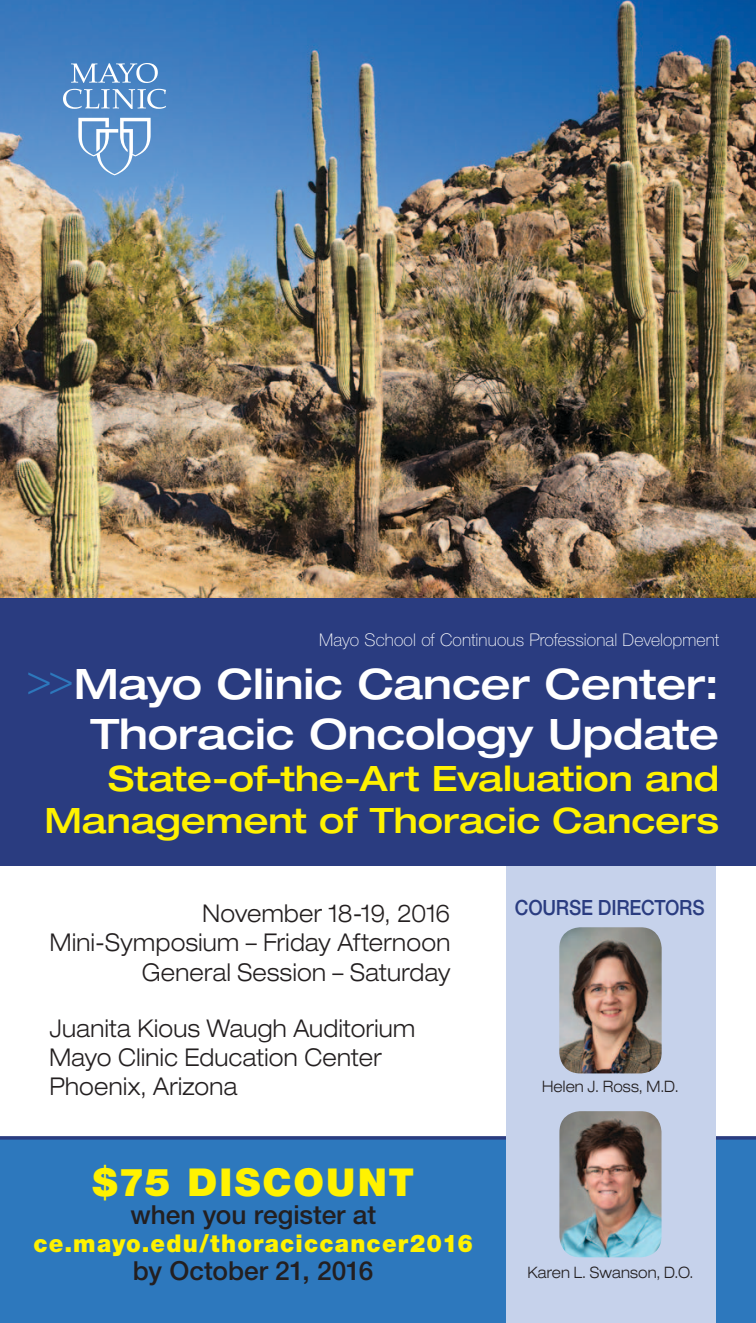
<style>
.page{position:relative;width:756px;height:1323px;background:#fff}
.page>*{position:absolute;margin:0;border:0;box-sizing:border-box;transform-origin:0 0}
.T2_Title{font:500 expanded 42px/50.4px "Helvetica Neue LT Std";letter-spacing:-.005em;color:#fff;text-align:right}
.t1{font:900 38.5px "Helvetica Neue LT Std";letter-spacing:.055em;color:#fff200}
.T2_Title-2{font:500 expanded 35px/42px "Helvetica Neue LT Std";color:#fff200;text-align:right}
.t2{font:500 26.25px "Helvetica Neue LT Std";color:#231f20}
.HD1_Heading{font:300 expanded 24.5px/29.4px "Helvetica Neue LT Std";letter-spacing:.015em;color:#231f20;scale:.9 1}
.t3{font:900 24.5px "Helvetica Neue LT Std";letter-spacing:.05em;color:#fff200;scale:.95 1}
.HD1_Heading-2{font:500 21px "Helvetica Neue LT Std";letter-spacing:-.01em;color:#2a3c80;scale:.9 1}
.CT1_Caption{font:100 17.5px "Helvetica Neue LT Std";letter-spacing:.005em;color:#fff}
.HD1_Heading-3{font:300 expanded 15.75px "Helvetica Neue LT Std";letter-spacing:.01em;color:#231f20;scale:.9 1}
.s1{font-weight:300;color:#2d78bd}
</style>
<div class="page">
<div style="left:0;top:1138px;width:756px;height:185px;background:#2d78bd"></div>
<svg style="left:0;top:1136px;width:756px;height:4px;background:#314789"></svg>
<div style="left:507px;top:861px;width:209px;height:462px;background:#c6d2eb"></div>
<img style="left:0;top:0;width:756px;height:598px">
<div style="left:0;top:598px;width:756px;height:268px;background:#2a3c80"></div>
<img style="left:559px;top:1111px;width:103px;height:146px">
<img style="left:559px;top:927px;width:103px;height:146px">
<svg style="left:78px;top:118px;width:73px;height:57px"></svg>
<svg style="left:63px;top:89px;width:103px;height:20px;background:#77a3d3"></svg>
<svg style="left:71px;top:63px;width:87px;height:20px"></svg>
<p class="CT1_Caption" style="left:319px;top:630px;width:402px">Mayo School of Continuous Professional Development</p>
<p class="T2_Title" style="left:26px;top:658px;width:694px"><span class="s1">&gt;&gt;</span>Mayo Clinic Cancer Center:<br>Thoracic Oncology Update</p>
<p class="T2_Title-2" style="left:44px;top:757px;width:676px">State-of-the-Art Evaluation and<br>Management of Thoracic Cancers</p>
<p class="HD1_Heading" style="left:50px;top:898px;width:446px;text-align:right">November 18-19, 2016<br>Mini-Symposium – Friday Afternoon</p>
<p class="HD1_Heading" style="left:142px;top:957px;width:344px">General Session – Saturday</p>
<p class="HD1_Heading" style="left:49px;top:1013px;width:408px">Juanita Kious Waugh Auditorium</p>
<p class="HD1_Heading" style="left:49px;top:1042px;width:371px">Mayo Clinic Education Center<br>Phoenix, Arizona</p>
<p class="HD1_Heading-2" style="left:515px;top:895px;width:212px">COURSE DIRECTORS</p>
<p class="HD1_Heading-3" style="left:542px;top:1077px;width:153px">Helen J. Ross, M.D.</p>
<p class="t1" style="left:92px;top:1159px;width:324px">$75 DISCOUNT</p>
<p class="t2" style="left:130px;top:1199px;width:247px">when you register at</p>
<p class="t3" style="left:33px;top:1228px;width:464px">ce.mayo.edu/thoraciccancer2016</p>
<p class="t2" style="left:133px;top:1255px;width:242px">by October 21, 2016</p>
<p class="HD1_Heading-3" style="left:527px;top:1263px;width:186px">Karen L. Swanson, D.O.</p>
</div>
